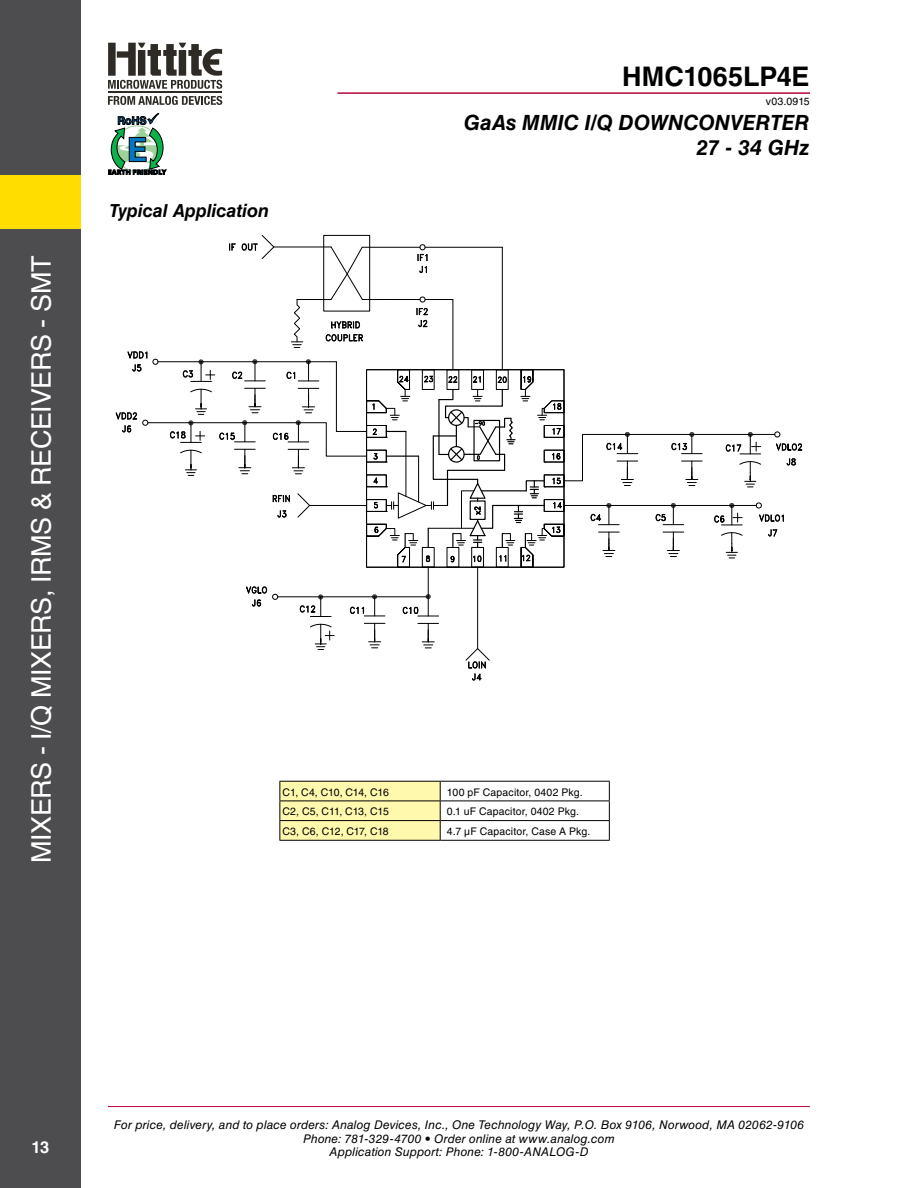
<style>
.page{position:relative;width:918px;height:1188px;background:#fff}
.page>*{position:absolute;margin:0;border:0;box-sizing:border-box;transform-origin:0 0}
.t1{font:27px "Helvetica LT Std";letter-spacing:-.015em;color:#fff}
.t2{font:700 27px "Helvetica LT Std";color:#000}
.t3{font:italic 700 21px/25.2px "Helvetica LT Std";color:#000;text-align:right}
.t4{font:italic 700 18px "Helvetica LT Std";letter-spacing:-.005em;color:#000}
.t5{font:700 16.5px "Helvetica LT Std";color:#fff}
.t6{font:italic 12px/13.5px "Helvetica LT Std";letter-spacing:.01em;color:#000;text-align:center}
.t7{font:10.5px "Helvetica LT Std";letter-spacing:.015em;color:#000}
</style>
<div class="page">
<hr style="left:108px;top:1106px;width:702px;height:1px;background:#b30838">
<hr style="left:338px;top:92px;width:472px;height:2px;background:#b30838">
<svg style="left:108px;top:96px;width:114px;height:9px"></svg>
<svg style="left:108px;top:43px;width:114px;height:46px"></svg>
<hr style="left:108px;top:91px;width:114px;height:2px;background:#2e2a25">
<svg style="left:108px;top:113px;width:58px;height:62px"></svg>
<div style="left:0;top:0;width:81px;height:1188px;background:#4d4d4f"></div>
<div style="left:0;top:175px;width:81px;height:54px;background:#fd0"></div>
<hr style="left:440px;top:781px;width:170px;height:1px;background:#000">
<hr style="left:440px;top:801px;width:170px;height:1px;background:#000">
<hr style="left:440px;top:820px;width:170px;height:1px;background:#000">
<svg style="left:279px;top:781px;width:162px;height:59px;background:#efe9a3"></svg>
<svg style="left:609px;top:782px;width:1px;height:58px"></svg>
<hr style="left:279px;top:840px;width:161px;height:1px;background:#000">
<hr style="left:440px;top:840px;width:170px;height:1px;background:#000">
<hr style="left:582px;top:434px;width:193px;height:1px;background:#000">
<svg style="left:606px;top:432px;width:32px;height:22px"></svg>
<svg style="left:774px;top:431px;width:29px;height:20px"></svg>
<svg style="left:671px;top:432px;width:31px;height:22px"></svg>
<svg style="left:725px;top:432px;width:36px;height:22px"></svg>
<svg style="left:786px;top:458px;width:10px;height:8px"></svg>
<svg style="left:617px;top:461px;width:21px;height:25px"></svg>
<svg style="left:682px;top:461px;width:20px;height:25px"></svg>
<svg style="left:739px;top:461px;width:22px;height:26px"></svg>
<hr style="left:564px;top:505px;width:192px;height:1px;background:#000">
<svg style="left:590px;top:503px;width:29px;height:22px"></svg>
<svg style="left:755px;top:502px;width:29px;height:20px"></svg>
<svg style="left:655px;top:503px;width:29px;height:22px"></svg>
<svg style="left:714px;top:503px;width:28px;height:22px"></svg>
<svg style="left:768px;top:529px;width:10px;height:8px"></svg>
<svg style="left:599px;top:532px;width:20px;height:25px"></svg>
<svg style="left:663px;top:532px;width:21px;height:25px"></svg>
<svg style="left:721px;top:532px;width:22px;height:26px"></svg>
<svg style="left:115px;top:234px;width:468px;height:447px"></svg>
<div style="left:461px;top:490px;width:13px;height:39px;border:1px solid #000"></div>
<hr style="left:428px;top:528px;width:33px;height:1px;background:#000">
<h1 class="t1" style="left:26px;top:863px;width:609px;rotate:-90deg">mixers - i/q mixers, IRMs &amp; Receivers - SMT</h1>
<h3 class="t4" style="left:110px;top:200px;width:161px">Typical Application</h3>
<h1 class="t2" style="left:622px;top:60px;width:189px">HMC1065LP4E</h1>
<p class="t7" style="left:766px;top:95px;width:45px">v03.0915</p>
<h2 class="t3" style="left:464px;top:109px;width:347px">GaAs MMIC I/Q DOWNCONVERTER<br>27 - 34 GHz</h2>
<p class="t7" style="left:283px;top:786px;width:108px">C1, C4, C10, C14, C16</p>
<p class="t7" style="left:447px;top:786px;width:137px">100 pF Capacitor, 0402 Pkg.</p>
<p class="t7" style="left:283px;top:805px;width:108px">C2, C5, C11, C13, C15</p>
<p class="t7" style="left:447px;top:805px;width:133px">0.1 uF Capacitor, 0402 Pkg.</p>
<p class="t7" style="left:283px;top:825px;width:108px">C3, C6, C12, C17, C18</p>
<p class="t7" style="left:447px;top:825px;width:145px">4.7 µF Capacitor, Case A Pkg.</p>
<h3 class="t5" style="left:32px;top:1138px;width:19px">13</h3>
<p class="t6" style="left:114px;top:1118px;width:692px">For price, delivery, and to place orders: Analog Devices, Inc., One Technology Way, P.O. Box 9106, Norwood, MA 02062-9106<br>Phone: 781-329-4700 • Order online at www.analog.com<br>Application Support: Phone: 1-800-ANALOG-D</p>
</div>
